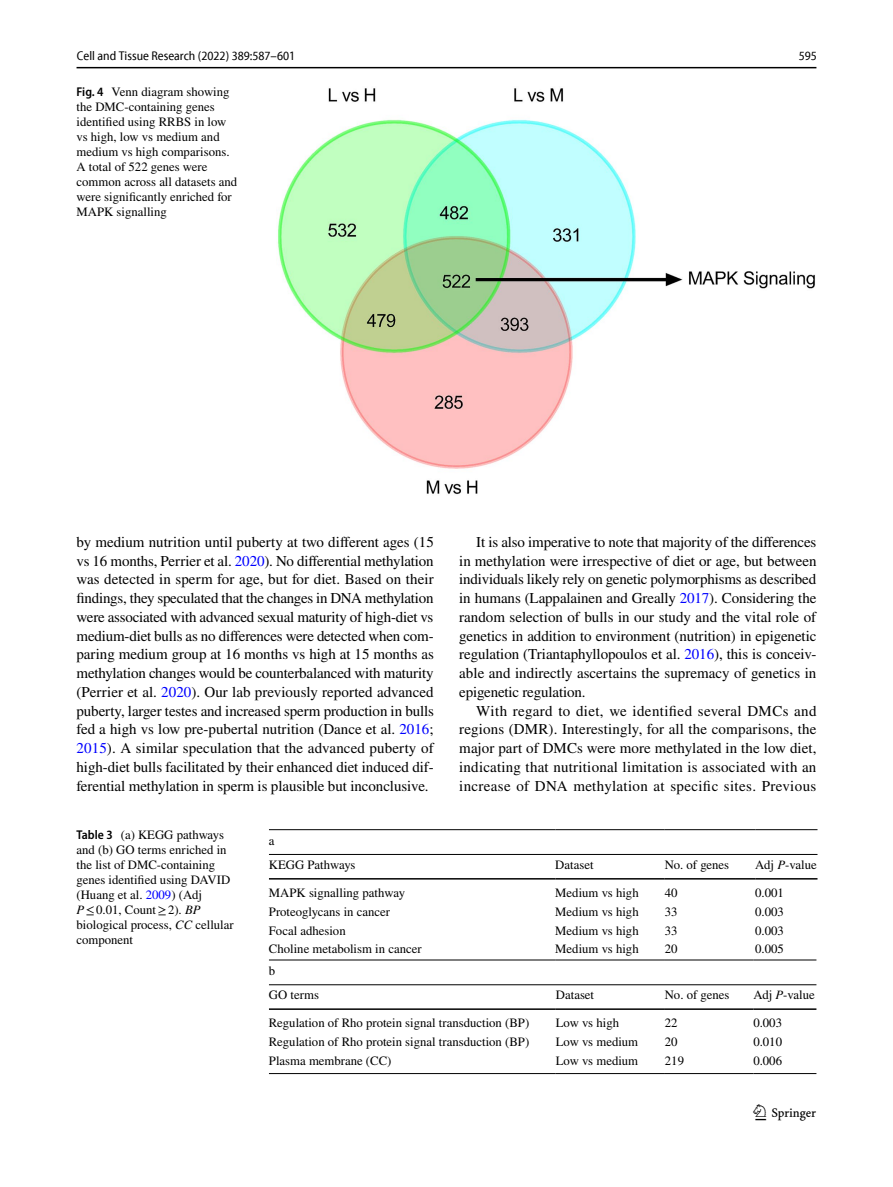
<style>
.page{position:relative;width:893px;height:1187px;background:#fff}
.page>*{position:absolute;margin:0;border:0;box-sizing:border-box;transform-origin:0 0}
.t1{font:22.5px "Springnew Regular 3";color:#000}
.t2{font:15px/18.8px "STIX";color:#000;text-align:justify}
.t3{font:12.75px/15px "STIX";color:#000}
.t4{font:semi-condensed 12.75px "Myriad Pro Unic";color:#000}
.s1{font-family:"Myriad Pro";font-weight:600;font-stretch:semi-condensed}
.s2{color:#00f}
.s3{font-style:italic}
</style>
<div class="page">
<hr style="left:77px;top:67px;width:739px;height:1px;background:#000">
<img style="left:277px;top:88px;width:538px;height:407px">
<hr style="left:269px;top:829px;width:286px;height:1px;background:#000">
<hr style="left:555px;top:829px;width:110px;height:1px;background:#000">
<hr style="left:665px;top:829px;width:90px;height:1px;background:#000">
<hr style="left:755px;top:829px;width:62px;height:1px;background:#000">
<hr style="left:269px;top:878px;width:286px;height:1px;background:#000">
<hr style="left:555px;top:878px;width:110px;height:1px;background:#000">
<hr style="left:665px;top:878px;width:90px;height:1px;background:#000">
<hr style="left:755px;top:878px;width:62px;height:1px;background:#000">
<hr style="left:269px;top:854px;width:548px;height:1px;background:#000">
<hr style="left:269px;top:959px;width:287px;height:1px;background:#000">
<hr style="left:556px;top:959px;width:109px;height:1px;background:#000">
<hr style="left:665px;top:959px;width:88px;height:1px;background:#000">
<hr style="left:753px;top:959px;width:63px;height:1px;background:#000">
<hr style="left:269px;top:1008px;width:287px;height:1px;background:#000">
<hr style="left:556px;top:1008px;width:109px;height:1px;background:#000">
<hr style="left:665px;top:1008px;width:88px;height:1px;background:#000">
<hr style="left:753px;top:1008px;width:63px;height:1px;background:#000">
<hr style="left:269px;top:1073px;width:287px;height:1px;background:#000">
<hr style="left:556px;top:1073px;width:109px;height:1px;background:#000">
<hr style="left:665px;top:1073px;width:88px;height:1px;background:#000">
<hr style="left:753px;top:1073px;width:63px;height:1px;background:#000">
<hr style="left:269px;top:984px;width:547px;height:1px;background:#000">
<p class="t4" style="left:77px;top:51px;width:220px">Cell and Tissue Research (2022) 389:587–601</p>
<p class="t3" style="left:77px;top:85px;width:162px"><span class="s1">Fig. 4</span> Venn diagram showing the DMC-containing genes identified using RRBS in low vs high, low vs medium and medium vs high comparisons.<br>A total of 522 genes were common across all datasets and were significantly enriched for<br>MAPK signalling</p>
<p class="t4" style="left:799px;top:51px;width:20px">595</p>
<p class="t2" style="left:77px;top:533px;width:359px">by medium nutrition until puberty at two different ages (15 vs 16 months, Perrier et al. <span class="s2">2020</span>). No differential methylation was detected in sperm for age, but for diet. Based on their findings, they speculated that the changes in DNA methylation were associated with advanced sexual maturity of high-diet vs medium-diet bulls as no differences were detected when com&shy;paring medium group at 16 months vs high at 15 months as methylation changes would be counterbalanced with maturity (Perrier et al. <span class="s2">2020</span>). Our lab previously reported advanced puberty, larger testes and increased sperm production in bulls fed a high vs low pre-pubertal nutrition (Dance et al. <span class="s2">2016</span>; <span class="s2">2015</span>). A similar speculation that the advanced puberty of high-diet bulls facilitated by their enhanced diet induced dif&shy;ferential methylation in sperm is plausible but inconclusive.</p>
<p class="t2" style="left:459px;top:533px;width:359px;text-indent:17px">It is also imperative to note that majority of the differences in methylation were irrespective of diet or age, but between individuals likely rely on genetic polymorphisms as described in humans (Lappalainen and Greally <span class="s2">2017</span>). Considering the random selection of bulls in our study and the vital role of genetics in addition to environment (nutrition) in epigenetic regulation (Triantaphyllopoulos et al. <span class="s2">2016</span>), this is conceiv&shy;able and indirectly ascertains the supremacy of genetics in epigenetic regulation.</p>
<p class="t2" style="left:459px;top:702px;width:359px;text-indent:17px">With regard to diet, we identified several DMCs and regions (DMR). Interestingly, for all the comparisons, the major part of DMCs were more methylated in the low diet, indicating that nutritional limitation is associated with an increase of DNA methylation at specific sites. Previous</p>
<p class="t3" style="left:77px;top:827px;width:159px"><span class="s1">Table 3</span> (a) KEGG pathways and (b) GO terms enriched in the list of DMC-containing genes identified using DAVID (Huang et al. <span class="s2">2009</span>) (Adj<br><span class="s3">P</span>≤0.01, Count≥2). <span class="s3">BP </span>biological process, <span class="s3">CC</span> cellular component</p>
<p class="t3" style="left:269px;top:829px;width:88px;line-height:24.5px">a<br>KEGG Pathways</p>
<p class="t3" style="left:555px;top:858px;width:40px">Dataset</p>
<p class="t3" style="left:665px;top:858px;width:66px">No. of genes</p>
<p class="t3" style="left:755px;top:858px;width:63px">Adj <span class="s3">P</span>-value</p>
<p class="t3" style="left:269px;top:886px;width:138px">MAPK signalling pathway</p>
<p class="t3" style="left:555px;top:886px;width:85px">Medium vs high</p>
<p class="t3" style="left:665px;top:886px;width:14px">40</p>
<p class="t3" style="left:755px;top:886px;width:30px">0.001</p>
<p class="t3" style="left:269px;top:904px;width:123px">Proteoglycans in cancer</p>
<p class="t3" style="left:555px;top:904px;width:85px">Medium vs high</p>
<p class="t3" style="left:665px;top:904px;width:14px">33</p>
<p class="t3" style="left:755px;top:904px;width:30px">0.003</p>
<p class="t3" style="left:269px;top:923px;width:78px">Focal adhesion</p>
<p class="t3" style="left:555px;top:923px;width:85px">Medium vs high</p>
<p class="t3" style="left:665px;top:923px;width:14px">33</p>
<p class="t3" style="left:755px;top:923px;width:30px">0.003</p>
<p class="t3" style="left:269px;top:942px;width:154px">Choline metabolism in cancer</p>
<p class="t3" style="left:555px;top:942px;width:85px">Medium vs high</p>
<p class="t3" style="left:665px;top:942px;width:14px">20</p>
<p class="t3" style="left:755px;top:942px;width:30px">0.005</p>
<p class="t3" style="left:269px;top:959px;width:52px;line-height:24.5px">b<br>GO terms</p>
<p class="t3" style="left:556px;top:988px;width:40px">Dataset</p>
<p class="t3" style="left:665px;top:988px;width:66px">No. of genes</p>
<p class="t3" style="left:753px;top:988px;width:63px">Adj <span class="s3">P</span>-value</p>
<p class="t3" style="left:269px;top:1016px;width:262px">Regulation of Rho protein signal transduction (BP)</p>
<p class="t3" style="left:556px;top:1016px;width:65px">Low vs high</p>
<p class="t3" style="left:665px;top:1016px;width:14px">22</p>
<p class="t3" style="left:753px;top:1016px;width:30px">0.003</p>
<p class="t3" style="left:269px;top:1035px;width:262px">Regulation of Rho protein signal transduction (BP)</p>
<p class="t3" style="left:556px;top:1035px;width:84px">Low vs medium</p>
<p class="t3" style="left:665px;top:1035px;width:14px">20</p>
<p class="t3" style="left:753px;top:1035px;width:30px">0.010</p>
<p class="t3" style="left:269px;top:1053px;width:124px">Plasma membrane (CC)</p>
<p class="t3" style="left:556px;top:1053px;width:84px">Low vs medium</p>
<p class="t3" style="left:665px;top:1053px;width:21px">219</p>
<p class="t3" style="left:753px;top:1053px;width:30px">0.006</p>
<h1 class="t1" style="left:755px;top:1104px;width:62px">1 3</h1>
</div>
